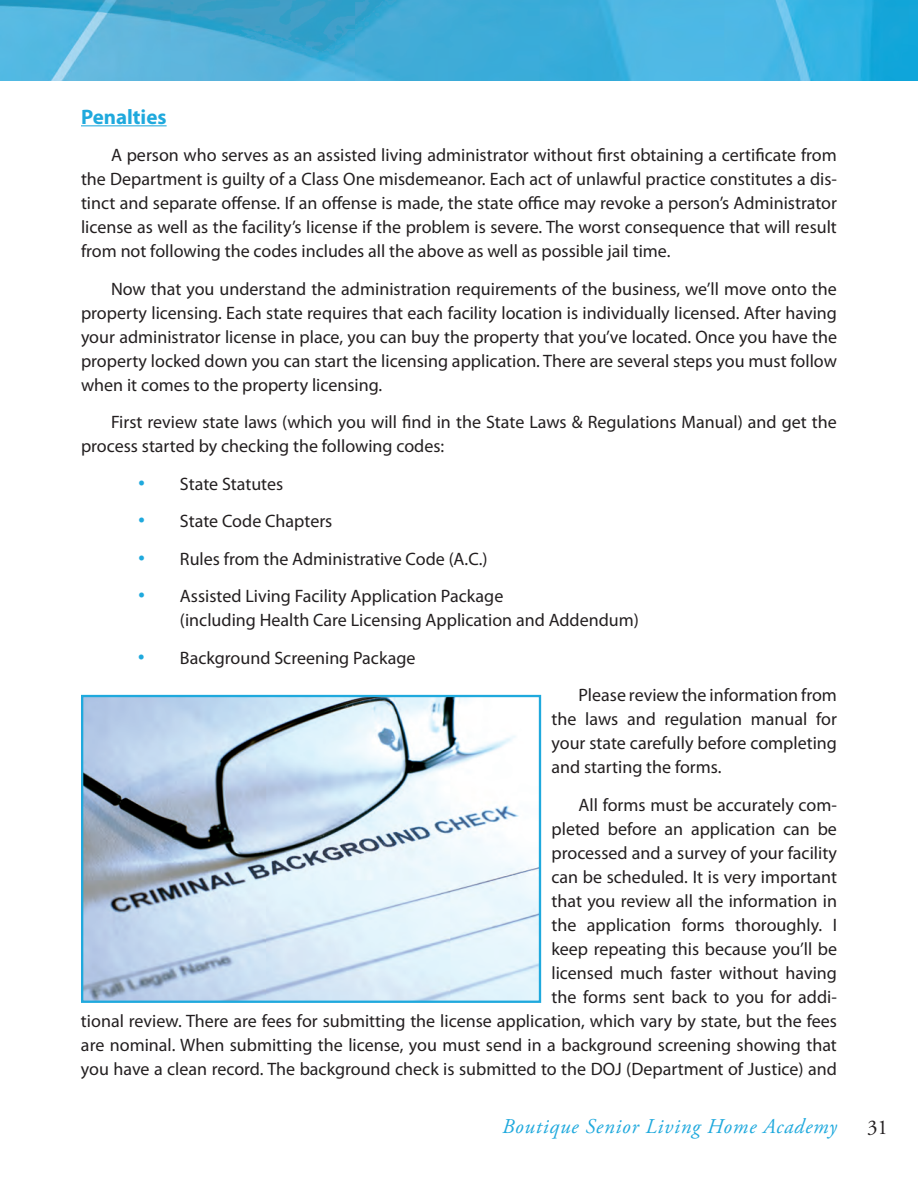
<style>
.page{position:relative;width:918px;height:1188px;background:#fff}
.page>*{position:absolute;margin:0;border:0;box-sizing:border-box;transform-origin:0 0}
.t1{font:italic 21px "Adobe Garamond Pro";letter-spacing:.04em;color:#1fa9dd}
.Body_Paragraph{font:700 21px "Myriad Pro";color:#1fa9dd}
.t2{font:21px "Adobe Garamond Pro";color:#231f20}
.Body_Paragraph-2{font:18px/24px "Myriad Pro";color:#231f20;text-align:justify}
.s1{font-weight:700;font-size:27px;color:#1fa9dd}
</style>
<div class="page">
<img style="left:0;top:0;width:918px;height:81px">
<hr style="left:81px;top:125px;width:86px;height:1px;background:#1fa9dd">
<img style="left:84px;top:698px;width:454px;height:302px">
<div style="left:81px;top:695px;width:460px;height:308px;border:2px solid #1fa9dd"></div>
<p class="Body_Paragraph" style="left:81px;top:103px;width:87px">Penalties</p>
<p class="Body_Paragraph-2" style="left:81px;top:143px;width:758px;text-indent:30px">A person who serves as an assisted living administrator without first obtaining a certificate from the Department is guilty of a Class One misdemeanor. Each act of unlawful practice constitutes a dis&shy;tinct and separate offense. If an offense is made, the state office may revoke a person’s Administrator license as well as the facility’s license if the problem is severe. The worst consequence that will result from not following the codes includes all the above as well as possible jail time.</p>
<p class="Body_Paragraph-2" style="left:81px;top:276px;width:758px;text-indent:30px">Now that you understand the administration requirements of the business, we’ll move onto the property licensing. Each state requires that each facility location is individually licensed. After having your administrator license in place, you can buy the property that you’ve located. Once you have the property locked down you can start the licensing application. There are several steps you must follow when it comes to the property licensing.</p>
<p class="Body_Paragraph-2" style="left:81px;top:410px;width:757px;text-indent:30px">First review state laws (which you will find in the State Laws &amp; Regulations Manual) and get the process started by checking the following codes:</p>
<p class="Body_Paragraph-2" style="left:138px;top:471px;width:147px"><span class="s1">·</span> State Statutes</p>
<p class="Body_Paragraph-2" style="left:138px;top:509px;width:196px"><span class="s1">·</span> State Code Chapters</p>
<p class="Body_Paragraph-2" style="left:138px;top:546px;width:351px"><span class="s1">·</span> Rules from the Administrative Code (A.C.)</p>
<p class="Body_Paragraph-2" style="left:180px;top:584px;width:460px;text-indent:-42px"><span class="s1">·</span> Assisted Living Facility Application Package<br>(including Health Care Licensing Application and Addendum)</p>
<p class="Body_Paragraph-2" style="left:138px;top:645px;width:279px"><span class="s1">·</span> Background Screening Package</p>
<p class="Body_Paragraph-2" style="left:552px;top:683px;width:287px;text-indent:27px">Please review the information from the laws and regulation manual for your state carefully before completing and starting the forms.</p>
<p class="Body_Paragraph-2" style="left:81px;top:792px;width:758px;text-align:right">All forms must be accurately com-<br>pleted before an application can be<br>processed and a survey of your facility<br>can be scheduled. It is very important<br>that you review all the information in<br>the application forms thoroughly. I<br>keep repeating this because you’ll be<br>licensed much faster without having<br>the forms sent back to you for addi-<br>tional review. There are fees for submitting the license application, which vary by state, but the fees are nominal. When submitting the license, you must send in a background screening showing that you have a clean record. The background check is submitted to the DOJ (Department of Justice) and</p>
<p class="t1" style="left:502px;top:1114px;width:336px">Boutique Senior Living Home Academy</p>
<p class="t2" style="left:867px;top:1115px;width:22px">31</p>
</div>
